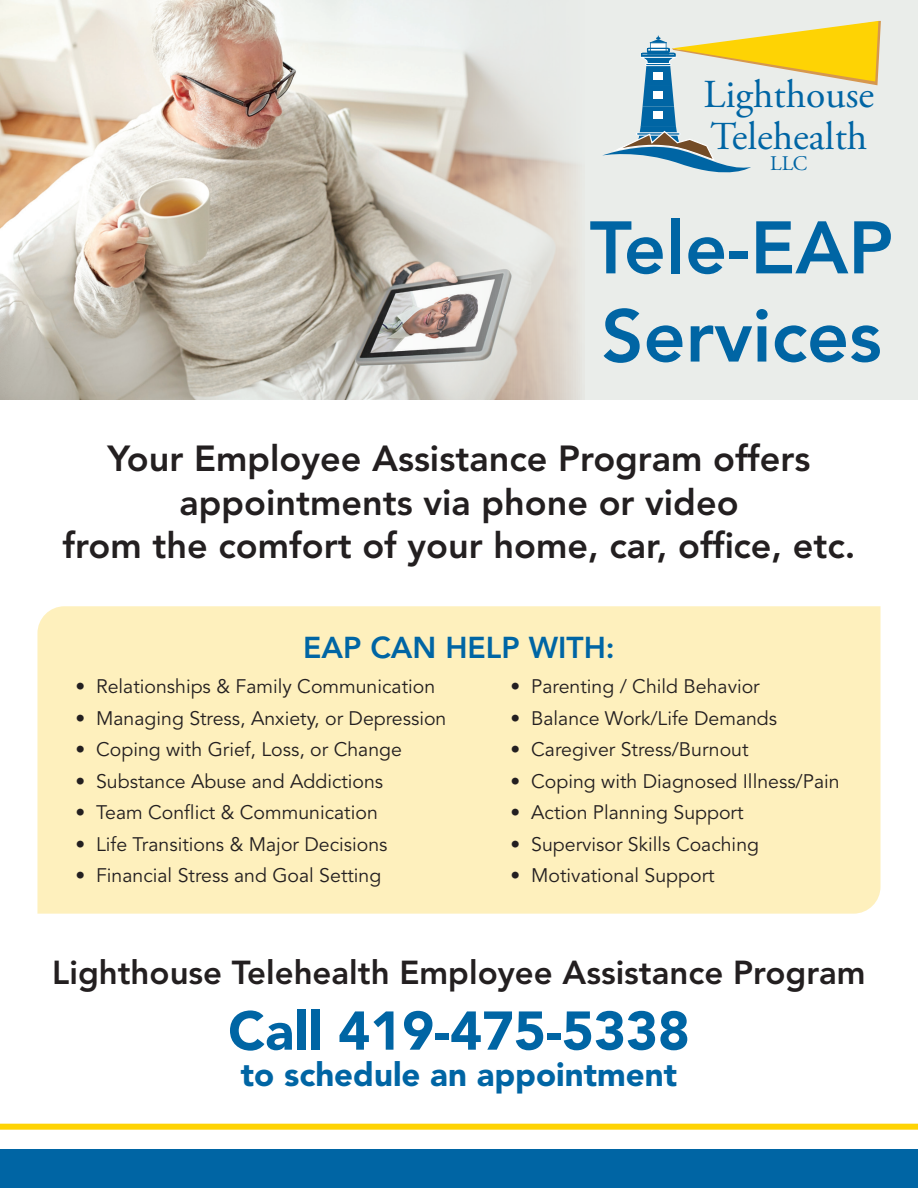
<style>
.page{position:relative;width:918px;height:1188px;background:#fff}
.page>*{position:absolute;margin:0;border:0;box-sizing:border-box;transform-origin:0 0}
.t1{font:800 73.5px "Avenir LT Std";color:#0065a4}
.t2{font:900 54px "Avenir LT Std";color:#0065a4}
.t3{font:39.6px/41.5px "Adobe Garamond Pro";color:#0065a4}
.t4{font:800 36px "Avenir LT Std";color:#231f20}
.t5{font:800 33px "Avenir LT Std";color:#231f20}
.t6{font:900 33px "Avenir LT Std";color:#0065a4}
.t7{font:800 30px "Avenir LT Std";color:#0065a4}
.t8{font:20.85px "Adobe Garamond Pro";color:#0065a4}
.t9{font:19.5px "Avenir LT Std";color:#231f20}
.s1{font-style:inherit}
</style>
<div class="page">
<div style="left:37px;top:606px;width:844px;height:308px;background:#fef0bd"></div>
<div style="left:0;top:0;width:918px;height:400px;background:#eaedea"></div>
<div style="left:0;top:1149px;width:918px;height:39px;background:#0065a4"></div>
<div style="left:0;top:1124px;width:918px;height:6px;background:#fed304"></div>
<img style="left:0;top:0;width:582px;height:400px">
<svg style="left:602px;top:21px;width:279px;height:152px"></svg>
<p class="t3" style="left:704px;top:75px;width:172px">Lighthouse<br>Telehealth</p>
<p class="t8" style="left:770px;top:151px;width:39px">LLC</p>
<p class="t1" style="left:590px;top:204px;width:305px">Tele-EAP</p>
<p class="t1" style="left:601px;top:293px;width:282px">Services</p>
<p class="t4" style="left:107px;top:438px;width:705px">Your Employee Assistance Program offers</p>
<p class="t4" style="left:179px;top:481px;width:561px">appointments via phone or video</p>
<p class="t4" style="left:62px;top:525px;width:795px">from the comfort of your home, car, office, etc.</p>
<p class="t7" style="left:303px;top:630px;width:313px">EAP CAN HELP WITH:</p>
<p class="t9" style="left:76px;top:675px;width:361px"><span class="s1">•</span> Relationships &amp; Family Communication</p>
<p class="t9" style="left:76px;top:707px;width:372px"><span class="s1">•</span> Managing Stress, Anxiety, or Depression</p>
<p class="t9" style="left:76px;top:738px;width:328px"><span class="s1">•</span> Coping with Grief, Loss, or Change</p>
<p class="t9" style="left:76px;top:770px;width:309px"><span class="s1">•</span> Substance Abuse and Addictions</p>
<p class="t9" style="left:76px;top:801px;width:304px"><span class="s1">•</span> Team Conflict &amp; Communication</p>
<p class="t9" style="left:76px;top:833px;width:313px"><span class="s1">•</span> Life Transitions &amp; Major Decisions</p>
<p class="t9" style="left:76px;top:864px;width:307px"><span class="s1">•</span> Financial Stress and Goal Setting</p>
<p class="t9" style="left:511px;top:675px;width:251px"><span class="s1">•</span> Parenting / Child Behavior</p>
<p class="t9" style="left:511px;top:707px;width:268px"><span class="s1">•</span> Balance Work/Life Demands</p>
<p class="t9" style="left:511px;top:738px;width:239px"><span class="s1">•</span> Caregiver Stress/Burnout</p>
<p class="t9" style="left:511px;top:770px;width:331px"><span class="s1">•</span> Coping with Diagnosed Illness/Pain</p>
<p class="t9" style="left:511px;top:801px;width:234px"><span class="s1">•</span> Action Planning Support</p>
<p class="t9" style="left:511px;top:833px;width:250px"><span class="s1">•</span> Supervisor Skills Coaching</p>
<p class="t9" style="left:511px;top:864px;width:205px"><span class="s1">•</span> Motivational Support</p>
<p class="t5" style="left:52px;top:953px;width:815px">Lighthouse Telehealth Employee Assistance Program</p>
<p class="t2" style="left:228px;top:998px;width:463px">Call 419-475-5338</p>
<p class="t6" style="left:241px;top:1054px;width:438px">to schedule an appointment</p>
</div>
